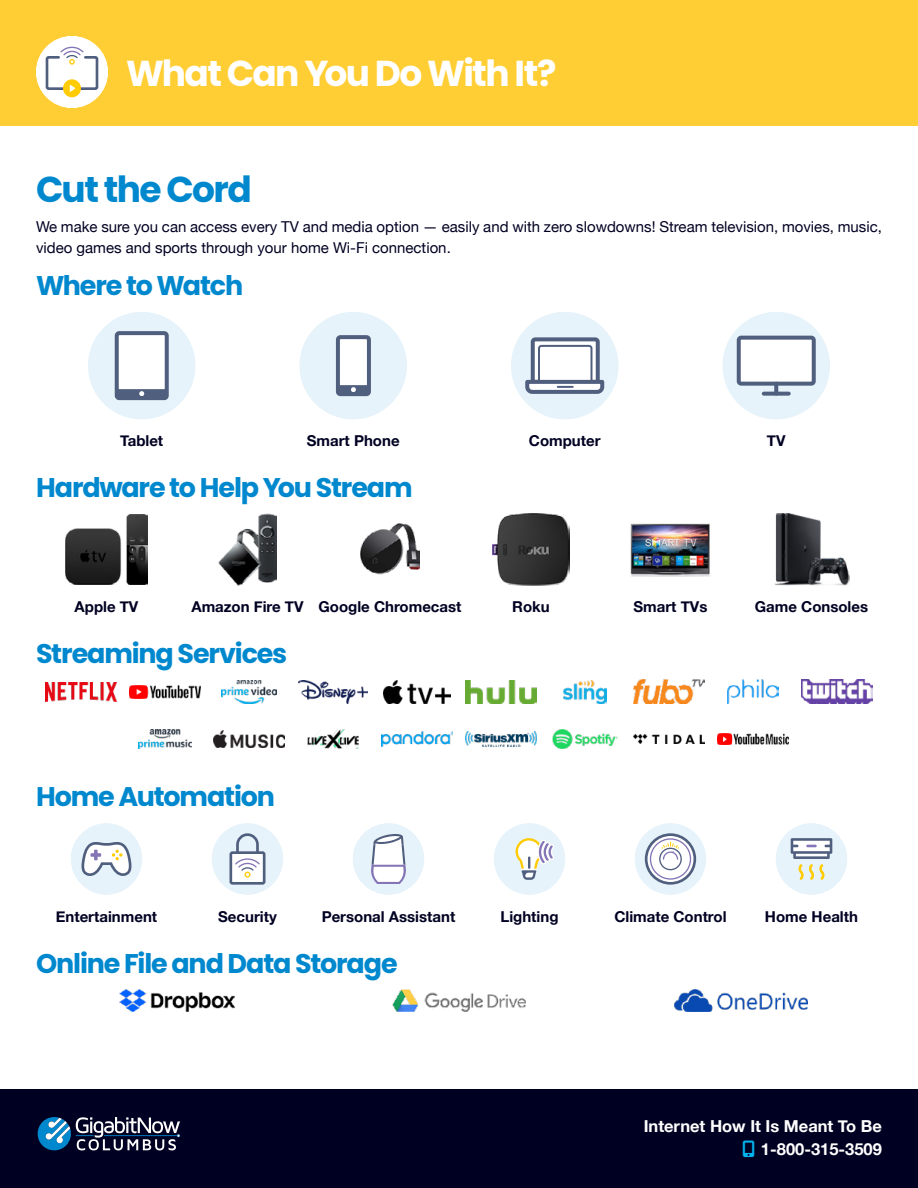
<style>
.page{position:relative;width:918px;height:1188px;background:#fff}
.page>*{position:absolute;margin:0;border:0;box-sizing:border-box;transform-origin:0 0}
.t1{font:700 36px "Poppins";letter-spacing:-.045em;color:#fff}
.t2{font:700 36px "Poppins";letter-spacing:-.045em;color:#0088ce}
.t3{font:700 27px "Poppins";letter-spacing:-.045em;color:#0088ce}
.t4{font:700 16.5px/22.5px "Helvetica Neue";color:#fff;text-align:right}
.t5{font:700 15px "Helvetica Neue";color:#002}
.t6{font:15px/21px "Helvetica Neue";color:#002}
</style>
<div class="page">
<div style="left:0;top:1089px;width:918px;height:99px;background:#002"></div>
<svg style="left:37px;top:1117px;width:143px;height:34px"></svg>
<div style="left:0;top:0;width:918px;height:126px;background:#ffce35"></div>
<div style="left:88px;top:312px;width:108px;height:108px;background:#e6f3fa;border-radius:50%"></div>
<div style="left:117px;top:333px;width:50px;height:65px;background:#fff;border-radius:3px"></div>
<div style="left:115px;top:331px;width:54px;height:69px;border:4px solid #515f7f;border-radius:3px"></div>
<svg style="left:117px;top:389px;width:50px;height:9px"></svg>
<div style="left:299px;top:312px;width:108px;height:108px;background:#e6f3fa;border-radius:50%"></div>
<div style="left:338px;top:337px;width:31px;height:57px;background:#fff;border-radius:3px"></div>
<div style="left:336px;top:335px;width:35px;height:61px;border:4px solid #515f7f;border-radius:3px"></div>
<svg style="left:338px;top:385px;width:31px;height:9px"></svg>
<div style="left:511px;top:312px;width:108px;height:108px;background:#e6f3fa;border-radius:50%"></div>
<svg style="left:525px;top:337px;width:80px;height:57px;background:#c2c8d3"></svg>
<div style="left:722px;top:312px;width:108px;height:108px;background:#e6f3fa;border-radius:50%"></div>
<div style="left:739px;top:338px;width:75px;height:46px;background:#fff;border-radius:3px"></div>
<div style="left:737px;top:336px;width:79px;height:50px;border:4px solid #515f7f;border-radius:3px"></div>
<svg style="left:764px;top:392px;width:25px;height:4px"></svg>
<svg style="left:774px;top:384px;width:4px;height:10px"></svg>
<img style="left:65px;top:515px;width:83px;height:70px">
<img style="left:218px;top:514px;width:59px;height:72px">
<img style="left:360px;top:523px;width:60px;height:52px">
<img style="left:492px;top:514px;width:78px;height:72px">
<img style="left:630px;top:523px;width:80px;height:54px">
<img style="left:774px;top:514px;width:76px;height:72px">
<img style="left:45px;top:682px;width:72px;height:20px">
<img style="left:129px;top:685px;width:72px;height:14px">
<img style="left:221px;top:680px;width:56px;height:24px">
<img style="left:298px;top:680px;width:70px;height:24px">
<img style="left:383px;top:680px;width:68px;height:24px">
<img style="left:465px;top:680px;width:72px;height:24px">
<img style="left:563px;top:680px;width:44px;height:24px">
<img style="left:633px;top:680px;width:72px;height:24px">
<img style="left:728px;top:680px;width:50px;height:24px">
<img style="left:801px;top:680px;width:72px;height:24px">
<img style="left:139px;top:729px;width:52px;height:19px">
<img style="left:213px;top:730px;width:72px;height:17px">
<img style="left:308px;top:729px;width:50px;height:19px">
<img style="left:381px;top:731px;width:72px;height:15px">
<img style="left:465px;top:731px;width:72px;height:15px">
<img style="left:553px;top:729px;width:64px;height:19px">
<img style="left:633px;top:734px;width:72px;height:9px">
<img style="left:717px;top:733px;width:72px;height:11px">
<div style="left:70px;top:823px;width:72px;height:72px;background:#e6f3fa;border-radius:50%"></div>
<svg style="left:82px;top:842px;width:50px;height:34px"></svg>
<div style="left:212px;top:823px;width:72px;height:72px;background:#e6f3fa;border-radius:50%"></div>
<div style="left:231px;top:853px;width:33px;height:30px;background:#fff;border-radius:2px"></div>
<div style="left:229px;top:851px;width:36px;height:34px;border:3px solid #515f7f;border-radius:2px"></div>
<svg style="left:234px;top:833px;width:27px;height:45px"></svg>
<div style="left:352px;top:823px;width:72px;height:72px;background:#e6f3fa;border-radius:50%"></div>
<svg style="left:371px;top:834px;width:35px;height:50px;background:#d8dae6"></svg>
<div style="left:494px;top:823px;width:72px;height:72px;background:#e6f3fa;border-radius:50%"></div>
<svg style="left:516px;top:838px;width:38px;height:42px"></svg>
<svg style="left:634px;top:823px;width:72px;height:72px;background:#e0ecf4"></svg>
<svg style="left:646px;top:835px;width:49px;height:48px"></svg>
<div style="left:645px;top:833px;width:51px;height:52px;border:3px solid #515f7f;border-radius:50%"></div>
<svg style="left:650px;top:839px;width:40px;height:40px"></svg>
<div style="left:650px;top:838px;width:41px;height:42px;border:1px solid #8475b6;border-radius:50%"></div>
<svg style="left:660px;top:848px;width:21px;height:22px"></svg>
<div style="left:659px;top:848px;width:23px;height:22px;border:1px solid #515f7f;border-radius:50%"></div>
<svg style="left:662px;top:842px;width:17px;height:18px"></svg>
<div style="left:776px;top:823px;width:72px;height:72px;background:#e6f3fa;border-radius:50%"></div>
<svg style="left:791px;top:838px;width:41px;height:42px"></svg>
<img style="left:120px;top:989px;width:114px;height:23px">
<img style="left:393px;top:989px;width:132px;height:23px">
<img style="left:675px;top:989px;width:132px;height:23px">
<div style="left:36px;top:36px;width:72px;height:72px;background:#fff;border-radius:50%"></div>
<div style="left:46px;top:56px;width:52px;height:34px;background:#fff;border:3px solid #515f7f;border-radius:2px"></div>
<svg style="left:63px;top:79px;width:18px;height:18px"></svg>
<svg style="left:55px;top:46px;width:34px;height:19px"></svg>
<h1 class="t1" style="left:126px;top:53px;width:432px">What Can You Do With It?</h1>
<h1 class="t2" style="left:36px;top:169px;width:217px">Cut the Cord</h1>
<p class="t6" style="left:36px;top:217px;width:848px">We make sure you can access every TV and media option — easily and with zero slowdowns! Stream television, movies, music, video games and sports through your home Wi-Fi connection.</p>
<h2 class="t3" style="left:36px;top:270px;width:209px">Where to Watch</h2>
<p class="t5" style="left:120px;top:429px;width:45px">Tablet</p>
<p class="t5" style="left:307px;top:429px;width:94px">Smart Phone</p>
<p class="t5" style="left:529px;top:429px;width:73px">Computer</p>
<p class="t5" style="left:767px;top:429px;width:20px">TV</p>
<h2 class="t3" style="left:36px;top:472px;width:378px">Hardware to Help You Stream</h2>
<p class="t5" style="left:75px;top:595px;width:65px">Apple TV</p>
<p class="t5" style="left:191px;top:595px;width:272px">Amazon Fire TV Google Chromecast</p>
<p class="t5" style="left:512px;top:595px;width:39px">Roku</p>
<p class="t5" style="left:634px;top:595px;width:75px">Smart TVs</p>
<p class="t5" style="left:755px;top:595px;width:115px">Game Consoles</p>
<h2 class="t3" style="left:36px;top:638px;width:253px">Streaming Services</h2>
<h2 class="t3" style="left:36px;top:781px;width:241px">Home Automation</h2>
<p class="t5" style="left:56px;top:904px;width:103px">Entertainment</p>
<p class="t5" style="left:218px;top:904px;width:60px">Security</p>
<p class="t5" style="left:322px;top:904px;width:135px">Personal Assistant</p>
<p class="t5" style="left:500px;top:904px;width:60px">Lighting</p>
<p class="t5" style="left:614px;top:904px;width:114px">Climate Control</p>
<p class="t5" style="left:765px;top:904px;width:95px">Home Health</p>
<h2 class="t3" style="left:36px;top:948px;width:363px">Online File and Data Storage</h2>
<p class="t4" style="left:644px;top:1115px;width:240px">Internet How It Is Meant To Be<br>1-800-315-3509</p>
</div>
